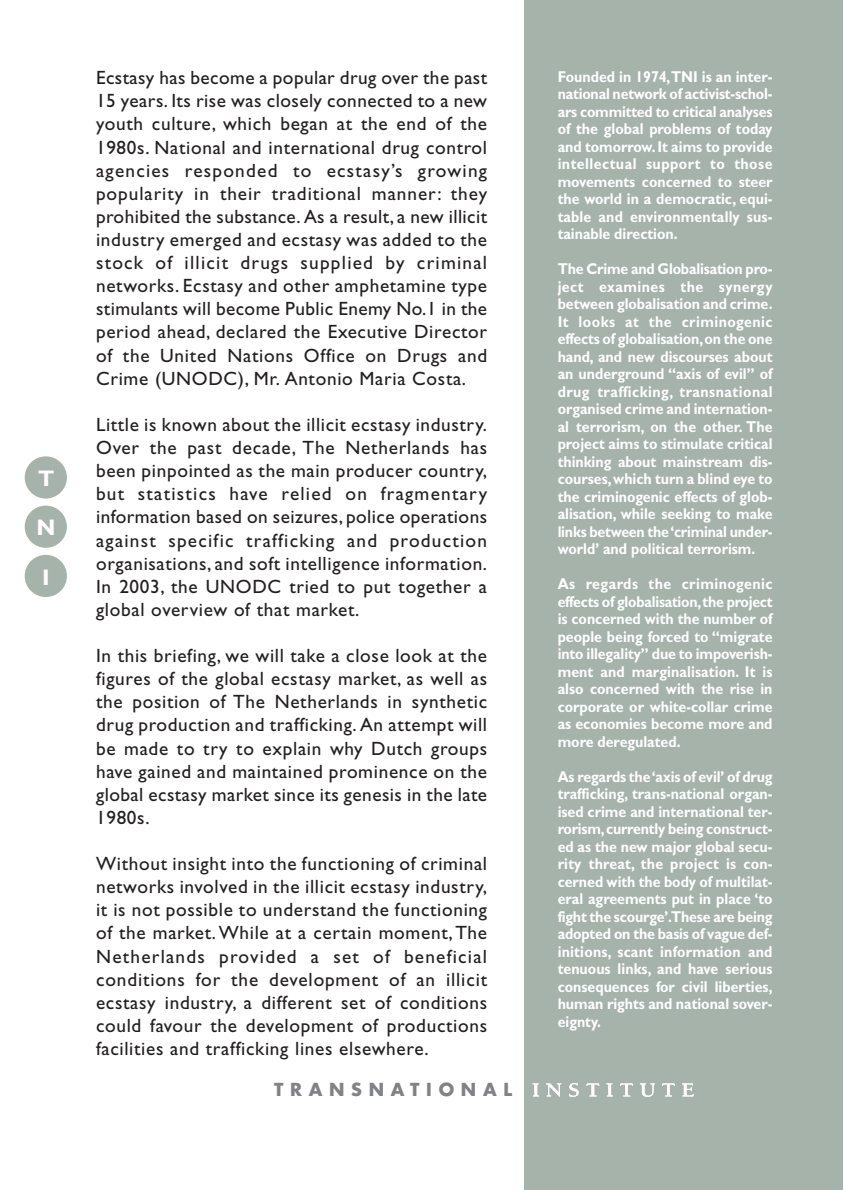
<style>
.page{position:relative;width:844px;height:1190px;background:#fff}
.page>*{position:absolute;margin:0;border:0;box-sizing:border-box;transform-origin:0 0}
.t1{font:700 22.57px/49.4px "Gill Sans";color:#fff;text-align:justify}
.t2{font:19.25px/23.1px "Gill Sans";letter-spacing:.035em;color:#231f20;text-align:justify}
.t3{font:700 17.5px "Futura";letter-spacing:.385em;color:#808285}
.t4{font:700 15.75px/17.5px "Gill Sans";color:#fff;text-align:justify;scale:.9 1}
</style>
<div class="page">
<div style="left:25px;top:456px;width:42px;height:43px;background:#a5b3ab;border-radius:50%"></div>
<div style="left:25px;top:506px;width:42px;height:42px;background:#a5b3ab;border-radius:50%"></div>
<div style="left:25px;top:555px;width:42px;height:42px;background:#a5b3ab;border-radius:50%"></div>
<div style="left:523px;top:0;width:319px;height:1190px;background:#a5b3ab"></div>
<svg style="left:532px;top:1083px;width:161px;height:14px"></svg>
<p class="t1" style="left:36px;top:456px;width:21px">T N I</p>
<p class="t2" style="left:96px;top:68px;width:392px">Ecstasy has become a popular drug over the past 15 years. Its rise was closely connected to a new youth culture, which began at the end of the 1980s. National and international drug control agencies responded to ecstasy’s growing popularity in their traditional manner: they prohibited the substance. As a result, a new illicit industry emerged and ecstasy was added to the stock of illicit drugs supplied by criminal networks. Ecstasy and other amphetamine type stimulants will become Public Enemy No.1 in the period ahead, declared the Executive Director of the United Nations Office on Drugs and Crime (UNODC), Mr. Antonio Maria Costa.</p>
<p class="t2" style="left:96px;top:415px;width:392px">Little is known about the illicit ecstasy industry.<br>Over the past decade, The Netherlands has been pinpointed as the main producer country, but statistics have relied on fragmentary information based on seizures, police operations against specific trafficking and production organisations, and soft intelligence information.<br>In 2003, the UNODC tried to put together a global overview of that market.</p>
<p class="t2" style="left:96px;top:646px;width:392px">In this briefing, we will take a close look at the figures of the global ecstasy market, as well as the position of The Netherlands in synthetic drug production and trafficking. An attempt will be made to try to explain why Dutch groups have gained and maintained prominence on the global ecstasy market since its genesis in the late 1980s.</p>
<p class="t2" style="left:96px;top:854px;width:392px">Without insight into the functioning of criminal networks involved in the illicit ecstasy industry, it is not possible to understand the functioning of the market.While at a certain moment,The Netherlands provided a set of beneficial conditions for the development of an illicit ecstasy industry, a different set of conditions could favour the development of productions facilities and trafficking lines elsewhere.</p>
<p class="t3" style="left:274px;top:1082px;width:240px">TRANSNATIONAL</p>
<p class="t4" style="left:557px;top:70px;width:240px">Founded in 1974,TNI is an inter&shy;national network of activist-schol&shy;ars committed to critical analyses of the global problems of today and tomorrow.It aims to provide intellectual support to those movements concerned to steer the world in a democratic, equi&shy;table and environmentally sus&shy;tainable direction.</p>
<p class="t4" style="left:557px;top:262px;width:240px">The Crime and Globalisation pro&shy;ject examines the synergy between globalisation and crime.<br>It looks at the criminogenic effects of globalisation,on the one hand, and new discourses about an underground “axis of evil” of drug trafficking, transnational organised crime and internation&shy;al terrorism, on the other. The project aims to stimulate critical thinking about mainstream dis&shy;courses,which turn a blind eye to the criminogenic effects of glob&shy;alisation, while seeking to make links between the ‘criminal under&shy;world’ and political terrorism.</p>
<p class="t4" style="left:557px;top:577px;width:240px">As regards the criminogenic effects of globalisation,the project is concerned with the number of people being forced to “migrate into illegality” due to impoverish&shy;ment and marginalisation. It is also concerned with the rise in corporate or white-collar crime as economies become more and more deregulated.</p>
<p class="t4" style="left:557px;top:770px;width:240px">As regards the ‘axis of evil’ of drug trafficking, trans-national organ&shy;ised crime and international ter&shy;rorism,currently being construct&shy;ed as the new major global secu&shy;rity threat, the project is con&shy;cerned with the body of multilat&shy;eral agreements put in place ‘to fight the scourge’.These are being adopted on the basis of vague def&shy;initions, scant information and tenuous links, and have serious consequences for civil liberties, human rights and national sover&shy;eignty.</p>
</div>
